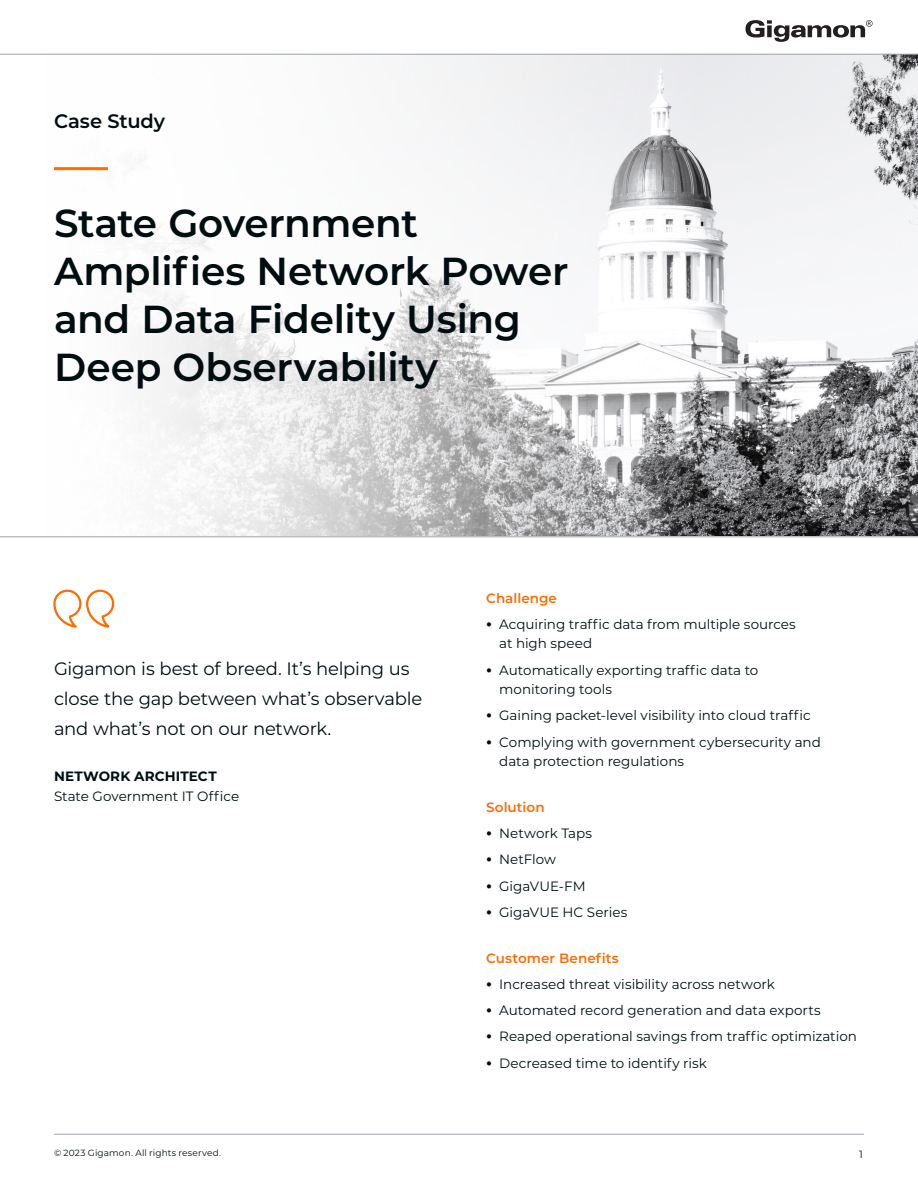
<style>
.page{position:relative;width:918px;height:1188px;background:#fff}
.page>*{position:absolute;margin:0;border:0;box-sizing:border-box;transform-origin:0 0}
.t1{font:600 39px/48px "Montserrat";letter-spacing:-.005em;color:#010e11}
.t2{font:600 19.5px "Montserrat";letter-spacing:-.005em;color:#010e11}
.t3{font:18px/30px "Montserrat";letter-spacing:-.01em;color:#010e11}
.t4{font:13.5px/19.5px "Montserrat";color:#010e11}
.t5{font:600 13.5px "Montserrat";letter-spacing:.005em;color:#ff6c00}
.t6{font:700 13.5px "Montserrat";letter-spacing:.015em;color:#010e11}
.t7{font:10.5px "Montserrat";color:#010e11}
.t8{font:9px "Montserrat";letter-spacing:.015em;color:#010e11}
.s1{font-weight:700;font-size:16.5px}
</style>
<div class="page">
<hr style="left:54px;top:1134px;width:810px;height:1px;background:#9da2a7">
<img style="left:705px;top:55px;width:213px;height:481px">
<svg style="left:16px;top:55px;width:689px;height:482px"></svg>
<svg style="left:746px;top:20px;width:127px;height:22px"></svg>
<hr style="left:0;top:54px;width:918px;height:1px;background:#9da2a7">
<svg style="left:53px;top:589px;width:62px;height:39px"></svg>
<hr style="left:54px;top:167px;width:54px;height:3px;background:#ff6c00">
<hr style="left:0;top:537px;width:918px;height:1px;background:#9da2a7">
<h2 class="t2" style="left:54px;top:107px;width:113px">Case Study</h2>
<h1 class="t1" style="left:54px;top:197px;width:516px">State Government<br>Amplifies Network Power and Data Fidelity Using<br>Deep Observability</h1>
<h3 class="t3" style="left:54px;top:653px;width:370px">Gigamon is best of breed. It’s helping us close the gap between what’s observable and what’s not on our network.</h3>
<p class="t6" style="left:54px;top:767px;width:164px">NETWORK ARCHITECT</p>
<p class="t4" style="left:54px;top:786px;width:187px">State Government IT Office</p>
<p class="t5" style="left:486px;top:588px;width:72px">Challenge</p>
<p class="t4" style="left:499px;top:614px;width:298px;text-indent:-13px"><span class="s1">•</span> Acquiring traffic data from multiple sources at high speed</p>
<p class="t4" style="left:499px;top:660px;width:261px;text-indent:-13px"><span class="s1">•</span> Automatically exporting traffic data to monitoring tools</p>
<p class="t4" style="left:486px;top:705px;width:326px"><span class="s1">•</span> Gaining packet-level visibility into cloud traffic</p>
<p class="t4" style="left:499px;top:732px;width:323px;text-indent:-13px"><span class="s1">•</span> Complying with government cybersecurity and data protection regulations</p>
<p class="t5" style="left:486px;top:798px;width:60px">Solution</p>
<p class="t4" style="left:486px;top:823px;width:107px"><span class="s1">•</span> Network Taps</p>
<p class="t4" style="left:486px;top:849px;width:71px"><span class="s1">•</span> NetFlow</p>
<p class="t4" style="left:486px;top:876px;width:101px"><span class="s1">•</span> GigaVUE-FM</p>
<p class="t4" style="left:486px;top:902px;width:143px"><span class="s1">•</span> GigaVUE HC Series</p>
<p class="t5" style="left:486px;top:948px;width:134px">Customer Benefits</p>
<p class="t4" style="left:486px;top:974px;width:290px"><span class="s1">•</span> Increased threat visibility across network</p>
<p class="t4" style="left:486px;top:1000px;width:336px"><span class="s1">•</span> Automated record generation and data exports</p>
<p class="t4" style="left:486px;top:1026px;width:372px"><span class="s1">•</span> Reaped operational savings from traffic optimization</p>
<p class="t4" style="left:486px;top:1053px;width:222px"><span class="s1">•</span> Decreased time to identify risk</p>
<p class="t8" style="left:54px;top:1147px;width:169px">© 2023 Gigamon. All rights reserved.</p>
<p class="t7" style="left:859px;top:1147px;width:5px">1</p>
</div>
